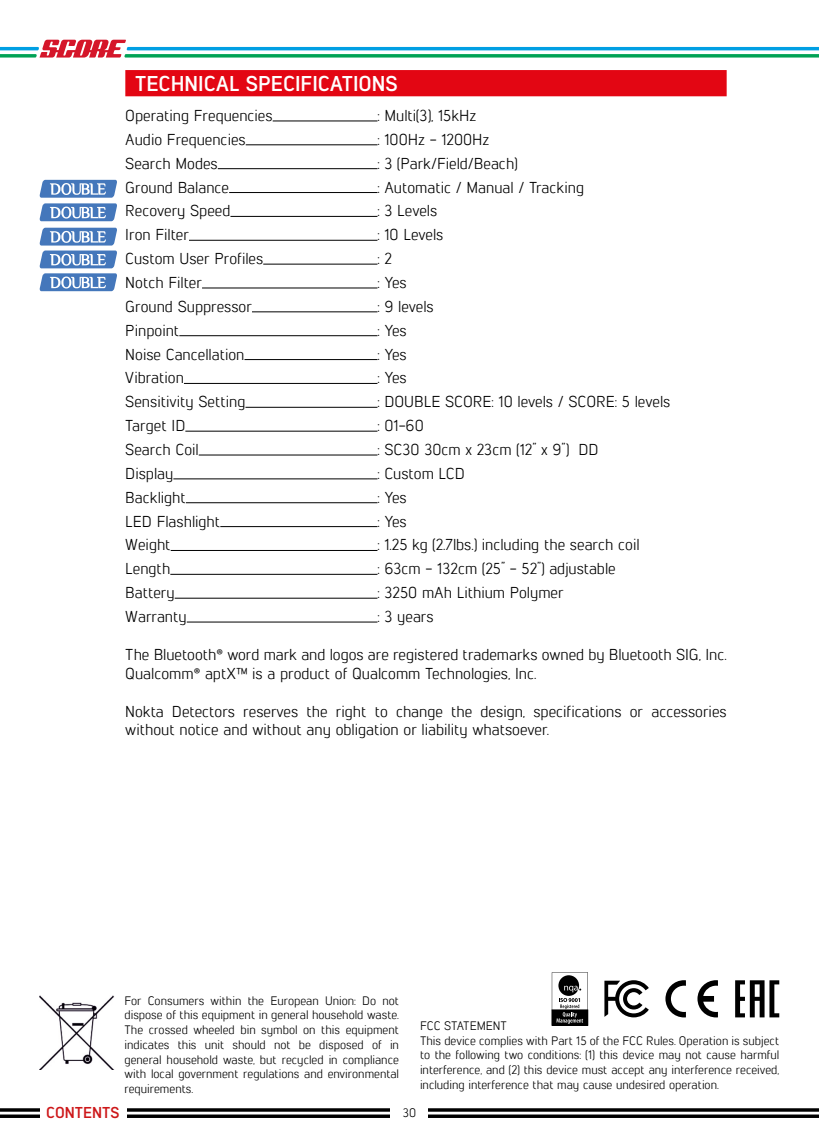
<style>
.page{position:relative;width:819px;height:1141px;background:#fff}
.page>*{position:absolute;margin:0;border:0;box-sizing:border-box;transform-origin:0 0}
.t1{font:700 21.35px "Lintel";color:#fff}
.t2{font:15.75px/18.9px "Lintel";color:#000}
.t3{font:700 15.75px "Lintel";color:#cd1719}
.t4{font:12.25px/14.7px "Lintel";color:#000;text-align:justify}
.s1{font-family:"Myriad Pro"}
</style>
<div class="page">
<svg style="left:0;top:1108px;width:819px;height:10px"></svg>
<svg style="left:0;top:40px;width:819px;height:18px"></svg>
<div style="left:125px;top:70px;width:601px;height:26px;background:#e30613"></div>
<hr style="left:273px;top:121px;width:104px;height:1px;background:#000">
<hr style="left:246px;top:145px;width:131px;height:1px;background:#000">
<hr style="left:218px;top:168px;width:159px;height:1px;background:#000">
<hr style="left:229px;top:192px;width:148px;height:1px;background:#000">
<hr style="left:230px;top:216px;width:147px;height:1px;background:#000">
<hr style="left:189px;top:240px;width:188px;height:1px;background:#000">
<hr style="left:263px;top:264px;width:114px;height:1px;background:#000">
<hr style="left:202px;top:288px;width:175px;height:1px;background:#000">
<hr style="left:252px;top:312px;width:125px;height:1px;background:#000">
<hr style="left:179px;top:335px;width:198px;height:1px;background:#000">
<hr style="left:244px;top:359px;width:133px;height:1px;background:#000">
<hr style="left:184px;top:383px;width:193px;height:1px;background:#000">
<hr style="left:245px;top:407px;width:132px;height:1px;background:#000">
<hr style="left:185px;top:431px;width:192px;height:1px;background:#000">
<hr style="left:199px;top:455px;width:178px;height:1px;background:#000">
<hr style="left:173px;top:479px;width:204px;height:1px;background:#000">
<hr style="left:186px;top:502px;width:191px;height:1px;background:#000">
<hr style="left:220px;top:526px;width:157px;height:1px;background:#000">
<hr style="left:171px;top:550px;width:206px;height:1px;background:#000">
<hr style="left:170px;top:574px;width:207px;height:1px;background:#000">
<hr style="left:175px;top:598px;width:202px;height:1px;background:#000">
<hr style="left:187px;top:622px;width:190px;height:1px;background:#000">
<svg style="left:39px;top:180px;width:78px;height:41px"></svg>
<svg style="left:39px;top:228px;width:78px;height:63px"></svg>
<div style="left:551px;top:1010px;width:37px;height:16px;border:1px solid #000"></div>
<svg style="left:551px;top:972px;width:37px;height:52px"></svg>
<svg style="left:665px;top:980px;width:21px;height:37px"></svg>
<svg style="left:697px;top:980px;width:21px;height:37px"></svg>
<svg style="left:604px;top:980px;width:44px;height:37px"></svg>
<svg style="left:735px;top:980px;width:44px;height:37px"></svg>
<img style="left:40px;top:996px;width:74px;height:74px">
<div style="left:40px;top:1105px;width:86px;height:16px;background:#fff"></div>
<div style="left:390px;top:1107px;width:38px;height:13px;background:#fff"></div>
<h1 class="t1" style="left:135px;top:68px;width:264px">TECHNICAL SPECIFICATIONS</h1>
<p class="t2" style="left:125px;top:105px;width:149px">Operating Frequencies</p>
<p class="t2" style="left:377px;top:105px;width:101px">: Multi(3), 15kHz</p>
<p class="t2" style="left:125px;top:129px;width:122px">Audio Frequencies</p>
<p class="t2" style="left:377px;top:129px;width:113px">: 100Hz - 1200Hz</p>
<p class="t2" style="left:125px;top:153px;width:94px">Search Modes</p>
<p class="t2" style="left:377px;top:153px;width:142px">: 3 (Park/Field/Beach)</p>
<p class="t2" style="left:125px;top:177px;width:105px">Ground Balance</p>
<p class="t2" style="left:377px;top:177px;width:208px">: Automatic / Manual / Tracking</p>
<p class="t2" style="left:125px;top:201px;width:107px">Recovery Speed</p>
<p class="t2" style="left:377px;top:201px;width:61px">: 3 Levels</p>
<p class="t2" style="left:125px;top:225px;width:65px">Iron Filter</p>
<p class="t2" style="left:377px;top:225px;width:67px">: 10 Levels</p>
<p class="t2" style="left:125px;top:249px;width:139px">Custom User Profiles</p>
<p class="t2" style="left:377px;top:249px;width:16px">: 2</p>
<p class="t2" style="left:125px;top:272px;width:78px">Notch Filter</p>
<p class="t2" style="left:377px;top:272px;width:31px">: Yes</p>
<p class="t2" style="left:125px;top:296px;width:128px">Ground Suppressor</p>
<p class="t2" style="left:377px;top:296px;width:58px">: 9 levels</p>
<p class="t2" style="left:125px;top:320px;width:55px">Pinpoint</p>
<p class="t2" style="left:377px;top:320px;width:31px">: Yes</p>
<p class="t2" style="left:125px;top:344px;width:121px">Noise Cancellation</p>
<p class="t2" style="left:377px;top:344px;width:31px">: Yes</p>
<p class="t2" style="left:125px;top:368px;width:60px">Vibration</p>
<p class="t2" style="left:377px;top:368px;width:31px">: Yes</p>
<p class="t2" style="left:125px;top:392px;width:122px">Sensitivity Setting</p>
<p class="t2" style="left:377px;top:392px;width:294px">: DOUBLE SCORE: 10 levels / SCORE: 5 levels</p>
<p class="t2" style="left:125px;top:416px;width:62px">Target ID</p>
<p class="t2" style="left:377px;top:416px;width:48px">: 01-60</p>
<p class="t2" style="left:125px;top:439px;width:75px">Search Coil</p>
<p class="t2" style="left:377px;top:439px;width:223px">: SC30 30cm x 23cm (12” x 9”) DD</p>
<p class="t2" style="left:125px;top:463px;width:50px">Display</p>
<p class="t2" style="left:377px;top:463px;width:89px">: Custom LCD</p>
<p class="t2" style="left:125px;top:487px;width:62px">Backlight</p>
<p class="t2" style="left:377px;top:487px;width:31px">: Yes</p>
<p class="t2" style="left:125px;top:511px;width:96px">LED Flashlight</p>
<p class="t2" style="left:377px;top:511px;width:31px">: Yes</p>
<p class="t2" style="left:125px;top:535px;width:47px">Weight</p>
<p class="t2" style="left:377px;top:535px;width:263px">: 1.25 kg (2.7lbs.) including the search coil</p>
<p class="t2" style="left:125px;top:559px;width:46px">Length</p>
<p class="t2" style="left:377px;top:559px;width:240px">: 63cm - 132cm (25” - 52”) adjustable</p>
<p class="t2" style="left:125px;top:583px;width:51px">Battery</p>
<p class="t2" style="left:377px;top:583px;width:188px">: 3250 mAh Lithium Polymer</p>
<p class="t2" style="left:125px;top:606px;width:63px">Warranty</p>
<p class="t2" style="left:377px;top:606px;width:58px">: 3 years</p>
<p class="t2" style="left:125px;top:644px;width:603px">The Bluetooth<span class="s1">®</span> word mark and logos are registered trademarks owned by Bluetooth SIG, Inc.<br>Qualcomm<span class="s1">®</span> aptX™ is a product of Qualcomm Technologies, Inc.</p>
<p class="t2" style="left:125px;top:701px;width:603px">Nokta Detectors reserves the right to change the design, specifications or accessories without notice and without any obligation or liability whatsoever.</p>
<p class="t4" style="left:124px;top:993px;width:276px">For Consumers within the European Union: Do not dispose of this equipment in general household waste.<br>The crossed wheeled bin symbol on this equipment indicates this unit should not be disposed of in general household waste, but recycled in compliance with local government regulations and environmental requirements.</p>
<p class="t4" style="left:420px;top:1018px;width:361px;text-align:left">FCC STATEMENT<br>This device complies with Part 15 of the FCC Rules. Operation is subject to the following two conditions: (1) this device may not cause harmful interference, and (2) this device must accept any interference received, including interference that may cause undesired operation.</p>
<p class="t3" style="left:46px;top:1102px;width:75px">CONTENTS</p>
<p class="t4" style="left:403px;top:1105px;width:15px">30</p>
</div>
